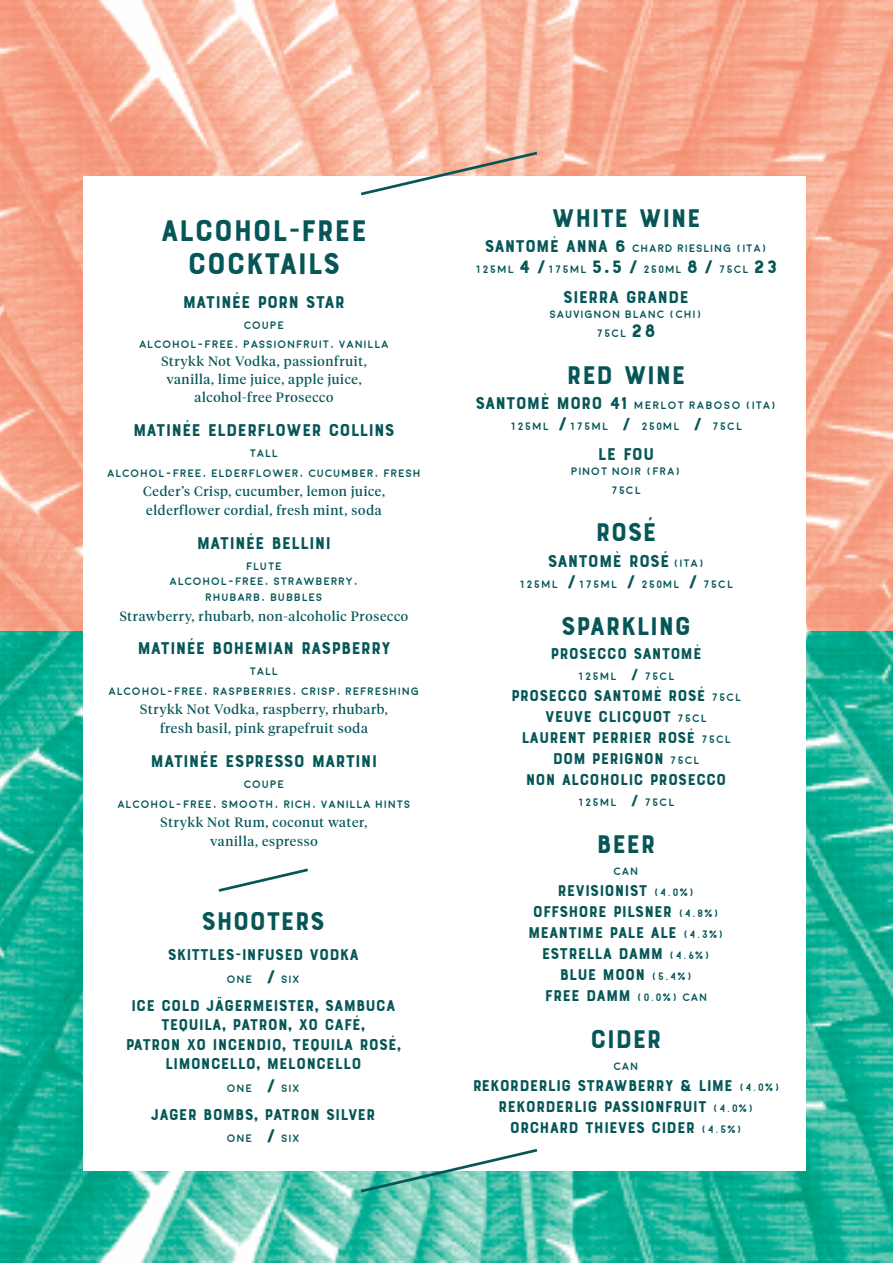
<style>
.page{position:relative;width:893px;height:1263px;background:#fff}
.page>*{position:absolute;margin:0;border:0;box-sizing:border-box;transform-origin:0 0}
.t1{font:31.5px/33px "Bourton Base";color:#065658;text-align:center}
.t2{font:27px "Bourton Base";color:#065658}
.t3{font:18px "Bourton Base";color:#065658}
.t4{font:16.5px/21px "Bourton Base";color:#065658;text-align:center}
.t5{font:13.5px/19.5px "Tiempos Headline";letter-spacing:.05em;color:#065658;text-align:center}
.t6{font:700 10.8px/19.5px "Moon";letter-spacing:.1em;color:#065658;text-align:center}
.s1{font-family:"Bourton Base";font-weight:400;font-size:18.9px}
.s2{font-family:"Bourton Base";font-weight:400;font-size:18px}
.s3{font-family:"Moon";font-weight:700;font-size:10.8px}
.s4{font-family:"Bourton Base";font-weight:400;font-size:16.5px}
</style>
<div class="page">
<img style="left:0;top:0;width:893px;height:1263px">
<div style="left:83px;top:176px;width:723px;height:995px;background:#fff"></div>
<svg style="left:358px;top:1148px;width:182px;height:46px"></svg>
<svg style="left:358px;top:150px;width:182px;height:46px"></svg>
<svg style="left:218px;top:868px;width:90px;height:24px"></svg>
<p class="t1" style="left:161px;top:215px;width:208px">ALCOHOL-FREE<br>COCKTAILS</p>
<h3 class="t3" style="left:183px;top:291px;width:164px">MATINÉE PORN STAR</h3>
<p class="t6" style="left:139px;top:316px;width:251px;line-height:19px">COUPE<br>ALCOHOL-FREE, PASSIONFRUIT, VANILLA</p>
<p class="t5" style="left:161px;top:352px;width:207px;line-height:18px">Strykk Not Vodka, passionfruit, vanilla, lime juice, apple juice, alcohol-free Prosecco</p>
<h3 class="t3" style="left:133px;top:419px;width:263px">MATINÉE ELDERFLOWER COLLINS</h3>
<p class="t6" style="left:107px;top:444px;width:315px">TALL<br>ALCOHOL-FREE, ELDERFLOWER, CUCUMBER, FRESH</p>
<p class="t5" style="left:143px;top:480px;width:243px;text-align:left">Ceder’s Crisp, cucumber, lemon juice, elderflower cordial, fresh mint, soda</p>
<h3 class="t3" style="left:197px;top:532px;width:136px">MATINÉE BELLINI</h3>
<p class="t6" style="left:170px;top:559px;width:190px;line-height:14.9px">FLUTE<br>ALCOHOL-FREE, STRAWBERRY,</p>
<p class="t6" style="left:206px;top:588px;width:118px">RHUBARB, BUBBLES</p>
<p class="t5" style="left:120px;top:605px;width:290px">Strawberry, rhubarb, non-alcoholic Prosecco</p>
<h3 class="t3" style="left:137px;top:637px;width:255px">MATINÉE BOHEMIAN RASPBERRY</h3>
<p class="t6" style="left:109px;top:662px;width:312px">TALL<br>ALCOHOL-FREE, RASPBERRIES, CRISP, REFRESHING</p>
<p class="t5" style="left:140px;top:699px;width:249px">Strykk Not Vodka, raspberry, rhubarb, fresh basil, pink grapefruit soda</p>
<h3 class="t3" style="left:151px;top:750px;width:228px">MATINÉE ESPRESSO MARTINI</h3>
<p class="t6" style="left:118px;top:775px;width:294px">COUPE<br>ALCOHOL-FREE, SMOOTH, RICH, VANILLA HINTS</p>
<p class="t5" style="left:161px;top:811px;width:208px">Strykk Not Rum, coconut water, vanilla, espresso</p>
<h2 class="t2" style="left:202px;top:905px;width:125px">SHOOTERS</h2>
<h3 class="t4" style="left:168px;top:944px;width:193px">SKITTLES-INFUSED VODKA</h3>
<p class="t6" style="left:227px;top:969px;width:74px">ONE <span class="s1">/</span> SIX</p>
<h3 class="t4" style="left:125px;top:996px;width:278px;line-height:19.5px">ICE COLD JÄGERMEISTER, SAMBUCA<br>TEQUILA, PATRON, XO CAFÉ,<br>PATRON XO INCENDIO, TEQUILA ROSÉ,<br>LIMONCELLO, MELONCELLO</h3>
<p class="t6" style="left:227px;top:1078px;width:74px">ONE <span class="s1">/</span> SIX</p>
<h3 class="t4" style="left:151px;top:1104px;width:226px">JAGER BOMBS, PATRON SILVER</h3>
<p class="t6" style="left:227px;top:1129px;width:74px">ONE <span class="s1">/</span> SIX</p>
<h2 class="t2" style="left:551px;top:201px;width:151px">WHITE WINE</h2>
<p class="t6" style="left:475px;top:238px;width:303px;line-height:21px"><span class="s2">SANTOMÈ ANNA 6</span> CHARD RIESLING (ITA)<br>125ML <span class="s1">4 /</span>175ML <span class="s1">5.5 /</span> 250ML <span class="s1">8 /</span> 75CL <span class="s1">23</span></p>
<h3 class="t3" style="left:563px;top:286px;width:127px">SIERRA GRANDE</h3>
<p class="t6" style="left:550px;top:304px;width:154px">SAUVIGNON BLANC (CHI)<br>75CL <span class="s1">28</span></p>
<h2 class="t2" style="left:567px;top:358px;width:121px">RED WINE</h2>
<p class="t6" style="left:475px;top:395px;width:303px;line-height:21px"><span class="s2">SANTOMÈ MORO 41</span> MERLOT RABOSO (ITA)<br>125ML <span class="s1">/</span>175ML <span class="s2">/</span> 250ML <span class="s2">/</span> 75CL</p>
<h3 class="t3" style="left:598px;top:443px;width:58px">LE FOU</h3>
<p class="t6" style="left:571px;top:462px;width:112px">PINOT NOIR (FRA)<br>75CL</p>
<h2 class="t2" style="left:596px;top:516px;width:63px">ROSÉ</h2>
<h3 class="t3" style="left:548px;top:550px;width:158px">SANTOMÈ ROSÉ <span class="s3">(ITA)</span></h3>
<p class="t6" style="left:519px;top:574px;width:215px">125ML <span class="s1">/</span>175ML <span class="s1">/</span> 250ML <span class="s1">/</span> 75CL</p>
<h2 class="t2" style="left:561px;top:609px;width:131px">SPARKLING</h2>
<h3 class="t4" style="left:551px;top:643px;width:153px">PROSECCO SANTOMÈ</h3>
<p class="t6" style="left:578px;top:666px;width:98px">125ML <span class="s4">/</span> 75CL</p>
<h3 class="t4" style="left:511px;top:685px;width:232px">PROSECCO SANTOMÈ ROSÉ <span class="s3">75CL<br></span>VEUVE CLICQUOT <span class="s3">75CL<br></span>LAURENT PERRIER ROSÉ <span class="s3">75CL<br></span>DOM PERIGNON <span class="s3">75CL<br></span>NON ALCOHOLIC PROSECCO</h3>
<p class="t6" style="left:578px;top:792px;width:98px">125ML <span class="s4">/</span> 75CL</p>
<h2 class="t2" style="left:596px;top:827px;width:61px">BEER</h2>
<p class="t6" style="left:614px;top:862px;width:26px">CAN</p>
<h3 class="t4" style="left:528px;top:880px;width:198px">REVISIONIST <span class="s3">(4.0%)<br></span>OFFSHORE PILSNER <span class="s3">(4.8%)<br></span>MEANTIME PALE ALE <span class="s3">(4.3%)<br></span>ESTRELLA DAMM <span class="s3">(4.6%)<br></span>BLUE MOON <span class="s3">(5.4%)</span></h3>
<p class="t6" style="left:545px;top:988px;width:164px"><span class="s4">FREE DAMM</span> (0.0%) CAN</p>
<h2 class="t2" style="left:590px;top:1022px;width:73px">CIDER</h2>
<p class="t6" style="left:614px;top:1057px;width:26px">CAN</p>
<h3 class="t4" style="left:472px;top:1076px;width:310px">REKORDERLIG STRAWBERRY &amp; LIME <span class="s3">(4.0%)<br></span>REKORDERLIG PASSIONFRUIT <span class="s3">(4.0%)<br></span>ORCHARD THIEVES CIDER <span class="s3">(4.5%)</span></h3>
</div>
